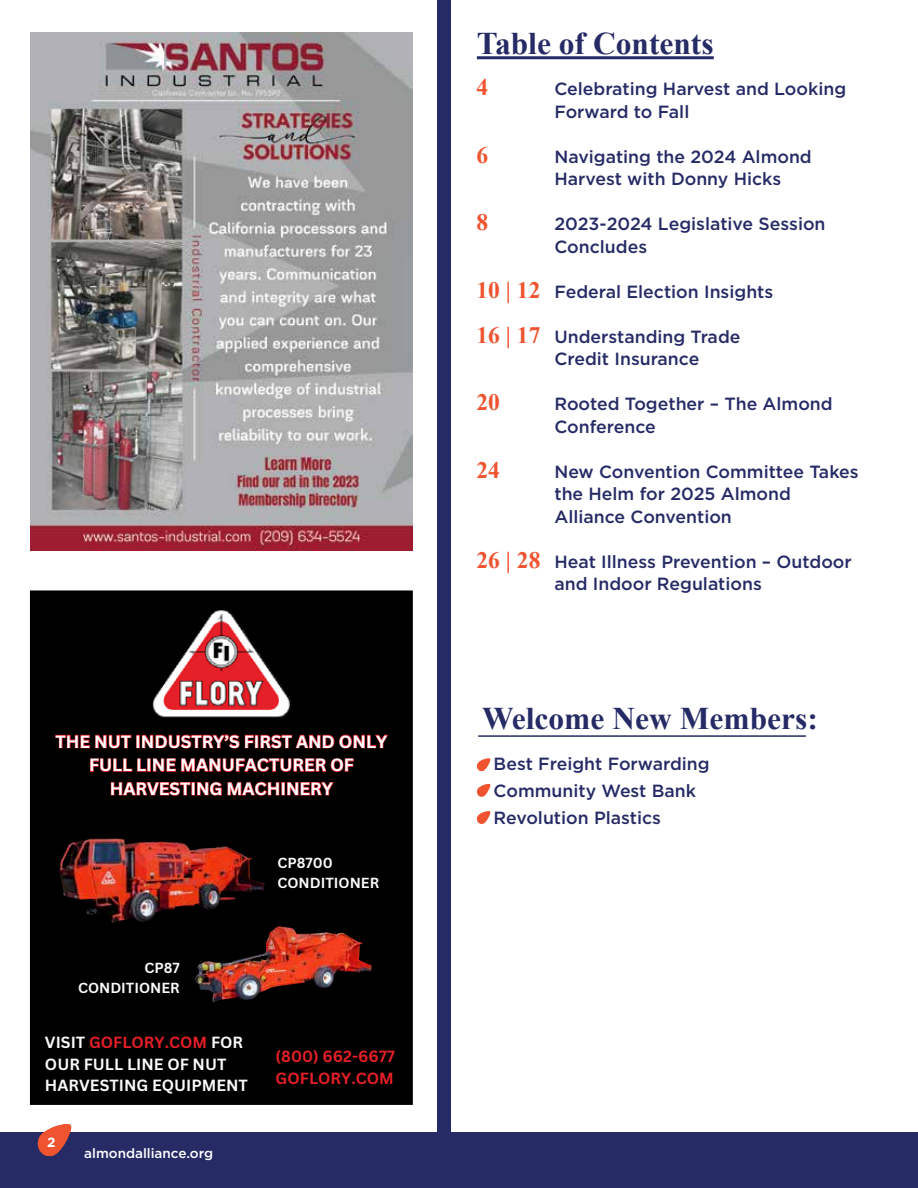
<style>
.page{position:relative;width:918px;height:1188px;background:#fff}
.page>*{position:absolute;margin:0;border:0;box-sizing:border-box;transform-origin:0 0}
.t1{font:700 31.5px "Times New Roman";color:#262b66}
.t2{font:700 23.55px "Times New Roman";color:#f0532f}
.t3{font:500 17.7px/22.5px "Gotham";color:#262b66}
.t4{font:700 17.25px/23.5px "Canva Sans";color:#fff;text-align:center}
.t5{font:700 15.75px/21.3px "Canva Sans";color:#faf8f8}
.t6{font:700 15.75px/21.6px "Canva Sans";color:#e41f27}
.t7{font:700 14.25px/19.5px "Canva Sans";color:#faf8f8}
.t8{font:500 13.5px "Gotham";color:#fff}
.t9{font:700 13.5px "Gotham";color:#fff}
.s1{color:#e41f27}
.s2{font-family:"Times New Roman";font-weight:700;font-size:23.55px;color:#f0532f}
</style>
<div class="page">
<div style="left:0;top:1133px;width:918px;height:55px;background:#262b66"></div>
<img style="left:31px;top:33px;width:381px;height:518px">
<div style="left:437px;top:0;width:13px;height:1140px;background:#262b66"></div>
<svg style="left:476px;top:758px;width:15px;height:14px"></svg>
<svg style="left:476px;top:784px;width:15px;height:13px"></svg>
<svg style="left:476px;top:811px;width:15px;height:13px"></svg>
<hr style="left:477px;top:56px;width:237px;height:3px;background:#262b66">
<hr style="left:478px;top:735px;width:328px;height:2px;background:#262b66">
<svg style="left:35px;top:1124px;width:37px;height:33px"></svg>
<div style="left:31px;top:591px;width:381px;height:513px;background:#000"></div>
<img style="left:152px;top:610px;width:139px;height:108px">
<img style="left:59px;top:838px;width:206px;height:86px">
<svg style="left:55px;top:734px;width:333px;height:15px"></svg>
<svg style="left:90px;top:758px;width:264px;height:15px"></svg>
<svg style="left:110px;top:781px;width:224px;height:15px"></svg>
<img style="left:186px;top:907px;width:186px;height:95px">
<svg style="left:249px;top:955px;width:19px;height:7px"></svg>
<div style="left:30px;top:590px;width:383px;height:515px;border:2px solid #000"></div>
<p class="t4" style="left:56px;top:730px;width:333px">THE NUT INDUSTRY’S FIRST AND ONLY<br>FULL LINE MANUFACTURER OF<br>HARVESTING MACHINERY</p>
<p class="t7" style="left:277px;top:854px;width:103px">CP8700<br>CONDITIONER</p>
<p class="t7" style="left:78px;top:958px;width:103px;text-align:right">CP87<br>CONDITIONER</p>
<p class="t5" style="left:45px;top:1032px;width:205px">VISIT <span class="s1">GOFLORY.COM</span> FOR<br>OUR FULL LINE OF NUT<br>HARVESTING EQUIPMENT</p>
<p class="t9" style="left:47px;top:1134px;width:10px">2</p>
<p class="t8" style="left:84px;top:1144px;width:130px">almondalliance.org</p>
<p class="t6" style="left:276px;top:1046px;width:121px">(800) 662-6677<br>GOFLORY.COM</p>
<h1 class="t1" style="left:477px;top:21px;width:238px">Table of Contents</h1>
<h2 class="t2" style="left:477px;top:71px;width:13px">4</h2>
<p class="t3" style="left:554px;top:78px;width:293px">Celebrating Harvest and Looking<br>Forward to Fall</p>
<h2 class="t2" style="left:477px;top:138px;width:13px">6</h2>
<p class="t3" style="left:554px;top:145px;width:259px">Navigating the 2024 Almond<br>Harvest with Donny Hicks</p>
<h2 class="t2" style="left:477px;top:206px;width:13px">8</h2>
<p class="t3" style="left:554px;top:213px;width:273px">2023-2024 Legislative Session<br>Concludes</p>
<p class="t3" style="left:477px;top:280px;width:298px"><span class="s2">10 | 12</span> Federal Election Insights</p>
<p class="t3" style="left:554px;top:325px;width:188px;text-indent:-78px"><span class="s2">16 | 17</span> Understanding Trade<br>Credit Insurance</p>
<h2 class="t2" style="left:477px;top:386px;width:25px">20</h2>
<p class="t3" style="left:554px;top:393px;width:280px">Rooted Together – The Almond<br>Conference</p>
<h2 class="t2" style="left:477px;top:453px;width:25px">24</h2>
<p class="t3" style="left:554px;top:460px;width:306px">New Convention Committee Takes the Helm for 2025 Almond<br>Alliance Convention</p>
<p class="t3" style="left:554px;top:550px;width:299px;text-indent:-78px"><span class="s2">26 | 28</span> Heat Illness Prevention – Outdoor and Indoor Regulations</p>
<h1 class="t1" style="left:482px;top:696px;width:337px">Welcome New Members:</h1>
<p class="t3" style="left:494px;top:750px;width:218px;line-height:27px">Best Freight Forwarding<br>Community West Bank<br>Revolution Plastics</p>
</div>
